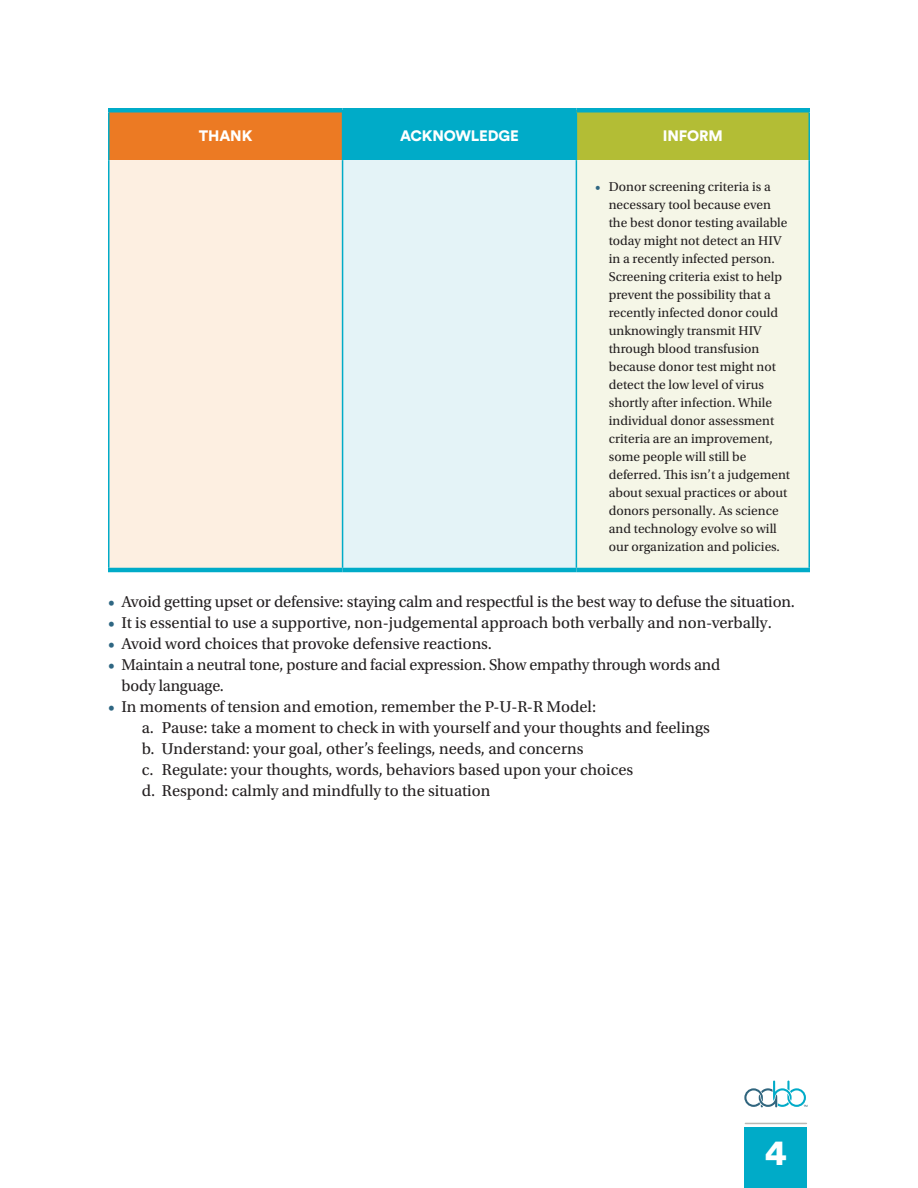
<style>
.page{position:relative;width:918px;height:1188px;background:#fff}
.page>*{position:absolute;margin:0;border:0;box-sizing:border-box;transform-origin:0 0}
.t1{font:36px "Circular Std Black";color:#fff}
.t2{font:16.5px/21px "Utopia Std";color:#231f20}
.t3{font:15px "Circular Std Black";letter-spacing:-.01em;color:#fff}
.t4{font:13.5px/18px "Utopia Std";color:#231f20}
.s1{color:#2e6682}
</style>
<div class="page">
<svg style="left:744px;top:1081px;width:63px;height:26px"></svg>
<hr style="left:745px;top:1123px;width:61px;height:1px;background:#bab8b4">
<div style="left:745px;top:1127px;width:62px;height:61px;background:#00abc8"></div>
<div style="left:109px;top:110px;width:234px;height:50px;background:#ec7a23"></div>
<div style="left:343px;top:110px;width:233px;height:50px;background:#00abc8"></div>
<div style="left:576px;top:110px;width:233px;height:50px;background:#b3bd35"></div>
<div style="left:109px;top:160px;width:234px;height:410px;background:#fdefe1"></div>
<div style="left:343px;top:160px;width:233px;height:410px;background:#e4f3f7"></div>
<div style="left:576px;top:160px;width:233px;height:410px;background:#f5f6e7"></div>
<hr style="left:108px;top:160px;width:2px;height:408px;background:#00abc8">
<hr style="left:342px;top:160px;width:1px;height:408px;background:#00abc8">
<hr style="left:576px;top:160px;width:1px;height:408px;background:#00abc8">
<hr style="left:808px;top:160px;width:2px;height:408px;background:#00abc8">
<hr style="left:108px;top:568px;width:235px;height:4px;background:#00abc8">
<hr style="left:343px;top:568px;width:233px;height:4px;background:#00abc8">
<hr style="left:576px;top:568px;width:234px;height:4px;background:#00abc8">
<hr style="left:108px;top:108px;width:235px;height:4px;background:#00abc8">
<hr style="left:343px;top:108px;width:233px;height:4px;background:#00abc8">
<hr style="left:576px;top:108px;width:234px;height:4px;background:#00abc8">
<hr style="left:108px;top:112px;width:2px;height:48px;background:#00abc8">
<hr style="left:342px;top:112px;width:1px;height:48px;background:#00abc8">
<hr style="left:576px;top:112px;width:1px;height:48px;background:#00abc8">
<hr style="left:808px;top:112px;width:2px;height:48px;background:#00abc8">
<p class="t3" style="left:199px;top:126px;width:55px">THANK</p>
<p class="t3" style="left:400px;top:126px;width:120px">ACKNOWLEDGE</p>
<p class="t3" style="left:663px;top:126px;width:61px">INFORM</p>
<p class="t4" style="left:609px;top:178px;width:183px;text-indent:-14px"><span class="s1">•</span> Donor screening criteria is a necessary tool because even the best donor testing available today might not detect an HIV in a recently infected person.<br>Screening criteria exist to help prevent the possibility that a recently infected donor could unknowingly transmit HIV through blood transfusion because donor test might not detect the low level of virus shortly after infection. While individual donor assessment criteria are an improvement, some people will still be deferred. This isn’t a judgement about sexual practices or about donors personally. As science and technology evolve so will our organization and policies.</p>
<p class="t2" style="left:108px;top:591px;width:689px"><span class="s1">•</span> Avoid getting upset or defensive: staying calm and respectful is the best way to defuse the situation.</p>
<p class="t2" style="left:108px;top:613px;width:665px"><span class="s1">•</span> It is essential to use a supportive, non-judgemental approach both verbally and non-verbally.</p>
<p class="t2" style="left:108px;top:634px;width:385px"><span class="s1">•</span> Avoid word choices that provoke defensive reactions.</p>
<p class="t2" style="left:122px;top:654px;width:600px;text-indent:-14px"><span class="s1">•</span> Maintain a neutral tone, posture and facial expression. Show empathy through words and body language.</p>
<p class="t2" style="left:142px;top:696px;width:570px;text-indent:-34px"><span class="s1">•</span> In moments of tension and emotion, remember the P-U-R-R Model:<br>a. Pause: take a moment to check in with yourself and your thoughts and feelings b. Understand: your goal, other’s feelings, needs, and concerns<br>c. Regulate: your thoughts, words, behaviors based upon your choices<br>d. Respond: calmly and mindfully to the situation</p>
<h1 class="t1" style="left:765px;top:1129px;width:23px">4</h1>
</div>
